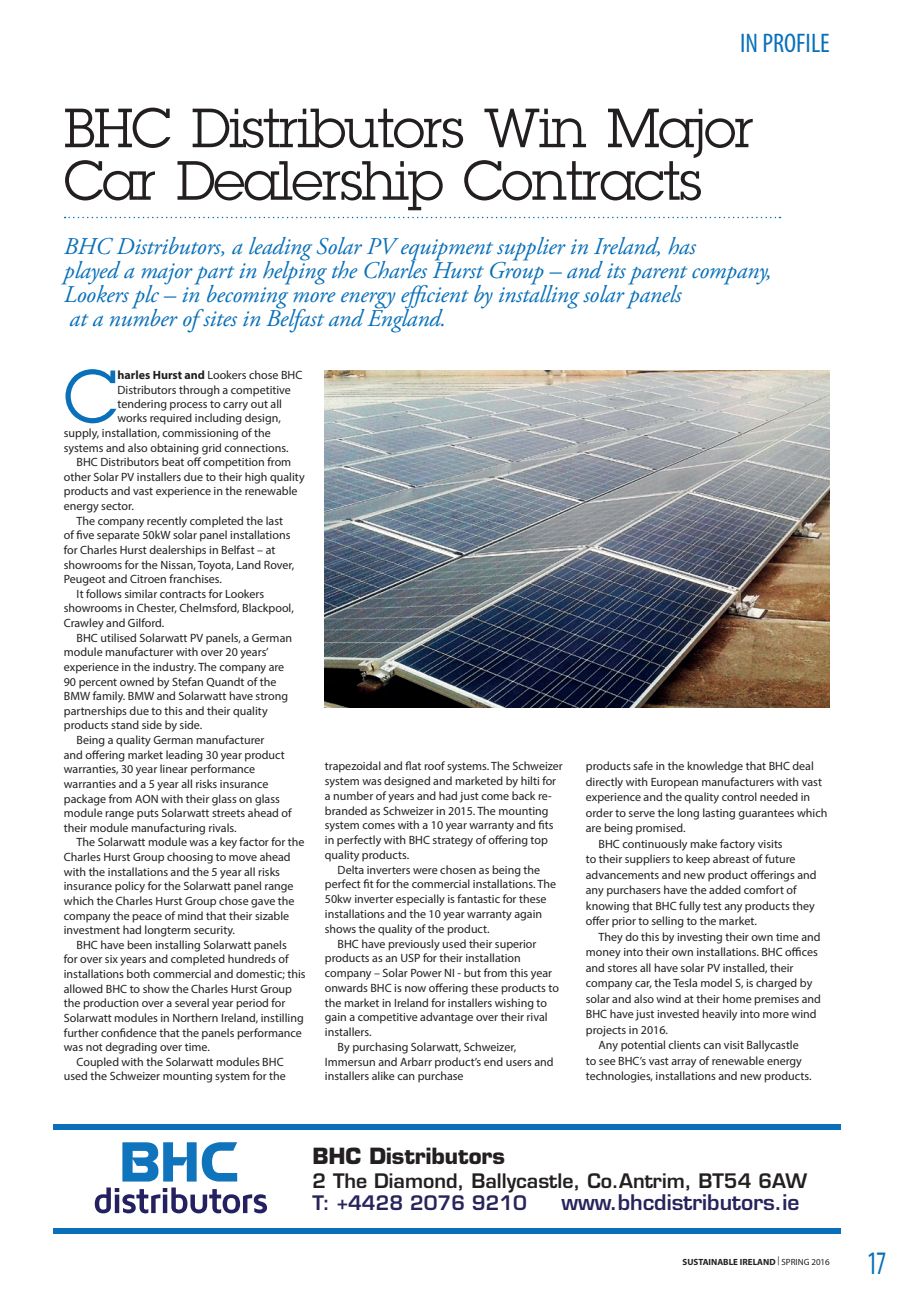
<style>
.page{position:relative;width:915px;height:1289px;background:#fff}
.page>*{position:absolute;margin:0;border:0;box-sizing:border-box;transform-origin:0 0}
.t1{font:72.45px "Lubalin Graph";color:#0970b9}
.t2{font:54px/52.5px "Lubalin Graph";letter-spacing:-.025em;color:#231f20}
.t3{font:condensed 33px "Myriad Pro";color:#0970b9;scale:.8 1}
.t4{font:condensed 27px "Myriad Pro";color:#0970b9}
.t5{font:italic 24px/24px "Adobe Garamond Pro";letter-spacing:-.01em;color:#0970b9}
.t6{font:700 21.75px "Eurostile";color:#231f20}
.t7{font:600 21px "Eurostile";color:#27235b}
.t8{font:600 19.5px "Eurostile";color:#231f20}
.t9{font:600 19.5px "Eurostile";color:#27235b}
.t10{font:12px "Myriad Pro";color:#231f20}
.t11{font:700 9px "Myriad Pro";color:#231f20}
.s1{font-weight:700}
.s2{font-weight:400}
</style>
<div class="page">
<svg style="left:65px;top:217px;width:715px;height:1px"></svg>
<div style="left:53px;top:1124px;width:787px;height:5px;background:#0970b9"></div>
<div style="left:53px;top:1228px;width:787px;height:5px;background:#0970b9"></div>
<img style="left:324px;top:370px;width:505px;height:337px">
<svg style="left:95px;top:1187px;width:172px;height:26px"></svg>
<svg style="left:122px;top:1142px;width:74px;height:39px"></svg>
<svg style="left:202px;top:1142px;width:35px;height:39px"></svg>
<h3 class="t4" style="left:740px;top:27px;width:91px">IN PROFILE</h3>
<h2 class="t2" style="left:64px;top:101px;width:691px">BHC Distributors Win Major<br>Car Dealership Contracts</h2>
<p class="t5" style="left:64px;top:234px;width:709px">BHC Distributors, a leading Solar PV equipment supplier in Ireland, has<br>played a major part in helping the Charles Hurst Group – and its parent company, Lookers plc – in becoming more energy efficient by installing solar panels<br>at a number of sites in Belfast and England.</p>
<h1 class="t1" style="left:64px;top:351px;width:55px">C</h1>
<p class="t10" style="left:117px;top:367px;width:186px"><span class="s1">harles Hurst and</span> Lookers chose BHC</p>
<p class="t10" style="left:117px;top:382px;width:175px">Distributors through a competitive</p>
<p class="t10" style="left:117px;top:396px;width:166px">tendering process to carry out all</p>
<p class="t10" style="left:117px;top:411px;width:165px">works required including design,</p>
<p class="t10" style="left:64px;top:425px;width:208px">supply, installation, commissioning of the</p>
<p class="t10" style="left:64px;top:440px;width:226px">systems and also obtaining grid connections.</p>
<p class="t10" style="left:77px;top:455px;width:216px">BHC Distributors beat off competition from</p>
<p class="t10" style="left:64px;top:469px;width:242px">other Solar PV installers due to their high quality</p>
<p class="t10" style="left:64px;top:484px;width:235px">products and vast experience in the renewable</p>
<p class="t10" style="left:64px;top:498px;width:71px">energy sector.</p>
<p class="t10" style="left:77px;top:513px;width:208px">The company recently completed the last</p>
<p class="t10" style="left:64px;top:528px;width:228px">of five separate 50kW solar panel installations</p>
<p class="t10" style="left:64px;top:542px;width:213px">for Charles Hurst dealerships in Belfast – at</p>
<p class="t10" style="left:64px;top:557px;width:232px">showrooms for the Nissan, Toyota, Land Rover,</p>
<p class="t10" style="left:64px;top:571px;width:160px">Peugeot and Citroen franchises.</p>
<p class="t10" style="left:77px;top:586px;width:189px">It follows similar contracts for Lookers</p>
<p class="t10" style="left:64px;top:601px;width:231px">showrooms in Chester, Chelmsford, Blackpool,</p>
<p class="t10" style="left:64px;top:615px;width:102px">Crawley and Gilford.</p>
<p class="t10" style="left:77px;top:630px;width:217px">BHC utilised Solarwatt PV panels, a German</p>
<p class="t10" style="left:64px;top:645px;width:206px">module manufacturer with over 20 years’</p>
<p class="t10" style="left:64px;top:659px;width:222px">experience in the industry. The company are</p>
<p class="t10" style="left:64px;top:674px;width:214px">90 percent owned by Stefan Quandt of the</p>
<p class="t10" style="left:64px;top:688px;width:226px">BMW family. BMW and Solarwatt have strong</p>
<p class="t10" style="left:64px;top:703px;width:205px">partnerships due to this and their quality</p>
<p class="t10" style="left:64px;top:718px;width:140px">products stand side by side.</p>
<p class="t10" style="left:77px;top:732px;width:189px">Being a quality German manufacturer</p>
<p class="t10" style="left:64px;top:747px;width:222px">and offering market leading 30 year product</p>
<p class="t10" style="left:64px;top:761px;width:193px">warranties, 30 year linear performance</p>
<p class="t10" style="left:64px;top:776px;width:206px">warranties and a 5 year all risks insurance</p>
<p class="t10" style="left:64px;top:791px;width:217px">package from AON with their glass on glass</p>
<p class="t10" style="left:64px;top:805px;width:229px">module range puts Solarwatt streets ahead of</p>
<p class="t10" style="left:64px;top:820px;width:174px">their module manufacturing rivals.</p>
<p class="t10" style="left:77px;top:835px;width:229px">The Solarwatt module was a key factor for the</p>
<p class="t10" style="left:64px;top:849px;width:228px">Charles Hurst Group choosing to move ahead</p>
<p class="t10" style="left:64px;top:864px;width:218px">with the installations and the 5 year all risks</p>
<p class="t10" style="left:64px;top:878px;width:231px">insurance policy for the Solarwatt panel range</p>
<p class="t10" style="left:64px;top:893px;width:232px">which the Charles Hurst Group chose gave the</p>
<p class="t10" style="left:64px;top:908px;width:227px">company the peace of mind that their sizable</p>
<p class="t10" style="left:64px;top:922px;width:173px">investment had longterm security.</p>
<p class="t10" style="left:77px;top:937px;width:212px">BHC have been installing Solarwatt panels</p>
<p class="t10" style="left:64px;top:951px;width:226px">for over six years and completed hundreds of</p>
<p class="t10" style="left:64px;top:966px;width:243px">installations both commercial and domestic; this</p>
<p class="t10" style="left:64px;top:981px;width:230px">allowed BHC to show the Charles Hurst Group</p>
<p class="t10" style="left:64px;top:995px;width:223px">the production over a several year period for</p>
<p class="t10" style="left:64px;top:1010px;width:241px">Solarwatt modules in Northern Ireland, instilling</p>
<p class="t10" style="left:64px;top:1025px;width:239px">further confidence that the panels performance</p>
<p class="t10" style="left:64px;top:1039px;width:147px">was not degrading over time.</p>
<p class="t10" style="left:77px;top:1054px;width:208px">Coupled with the Solarwatt modules BHC</p>
<p class="t10" style="left:64px;top:1068px;width:223px">used the Schweizer mounting system for the</p>
<p class="t10" style="left:325px;top:759px;width:239px">trapezoidal and flat roof systems. The Schweizer</p>
<p class="t10" style="left:325px;top:773px;width:233px">system was designed and marketed by hilti for</p>
<p class="t10" style="left:325px;top:788px;width:228px">a number of years and had just come back re-</p>
<p class="t10" style="left:325px;top:803px;width:225px">branded as Schweizer in 2015. The mounting</p>
<p class="t10" style="left:325px;top:818px;width:230px">system comes with a 10 year warranty and fits</p>
<p class="t10" style="left:325px;top:832px;width:224px">in perfectly with BHC strategy of offering top</p>
<p class="t10" style="left:325px;top:847px;width:86px">quality products.</p>
<p class="t10" style="left:337px;top:862px;width:204px">Delta inverters were chosen as being the</p>
<p class="t10" style="left:325px;top:877px;width:233px">perfect fit for the commercial installations. The</p>
<p class="t10" style="left:325px;top:891px;width:223px">50kw inverter especially is fantastic for these</p>
<p class="t10" style="left:325px;top:906px;width:219px">installations and the 10 year warranty again</p>
<p class="t10" style="left:325px;top:921px;width:166px">shows the quality of the product.</p>
<p class="t10" style="left:337px;top:936px;width:200px">BHC have previously used their superior</p>
<p class="t10" style="left:325px;top:950px;width:197px">products as an USP for their installation</p>
<p class="t10" style="left:325px;top:965px;width:229px">company – Solar Power NI - but from this year</p>
<p class="t10" style="left:325px;top:980px;width:235px">onwards BHC is now offering these products to</p>
<p class="t10" style="left:325px;top:995px;width:224px">the market in Ireland for installers wishing to</p>
<p class="t10" style="left:325px;top:1009px;width:224px">gain a competitive advantage over their rival</p>
<p class="t10" style="left:325px;top:1024px;width:48px">installers.</p>
<p class="t10" style="left:337px;top:1039px;width:180px">By purchasing Solarwatt, Schweizer,</p>
<p class="t10" style="left:325px;top:1054px;width:230px">Immersun and Arbarr product’s end users and</p>
<p class="t10" style="left:325px;top:1068px;width:140px">installers alike can purchase</p>
<p class="t10" style="left:585px;top:759px;width:229px">products safe in the knowledge that BHC deal</p>
<p class="t10" style="left:585px;top:774px;width:237px">directly with European manufacturers with vast</p>
<p class="t10" style="left:585px;top:790px;width:226px">experience and the quality control needed in</p>
<p class="t10" style="left:585px;top:805px;width:243px">order to serve the long lasting guarantees which</p>
<p class="t10" style="left:585px;top:821px;width:101px">are being promised.</p>
<p class="t10" style="left:598px;top:836px;width:185px">BHC continuously make factory visits</p>
<p class="t10" style="left:585px;top:852px;width:211px">to their suppliers to keep abreast of future</p>
<p class="t10" style="left:585px;top:867px;width:232px">advancements and new product offerings and</p>
<p class="t10" style="left:585px;top:883px;width:212px">any purchasers have the added comfort of</p>
<p class="t10" style="left:585px;top:898px;width:230px">knowing that BHC fully test any products they</p>
<p class="t10" style="left:585px;top:913px;width:172px">offer prior to selling to the market.</p>
<p class="t10" style="left:598px;top:929px;width:223px">They do this by investing their own time and</p>
<p class="t10" style="left:585px;top:944px;width:233px">money into their own installations. BHC offices</p>
<p class="t10" style="left:585px;top:960px;width:209px">and stores all have solar PV installed, their</p>
<p class="t10" style="left:585px;top:975px;width:228px">company car, the Tesla model S, is charged by</p>
<p class="t10" style="left:585px;top:991px;width:237px">solar and also wind at their home premises and</p>
<p class="t10" style="left:585px;top:1006px;width:232px">BHC have just invested heavily into more wind</p>
<p class="t10" style="left:585px;top:1022px;width:84px">projects in 2016.</p>
<p class="t10" style="left:598px;top:1037px;width:202px">Any potential clients can visit Ballycastle</p>
<p class="t10" style="left:585px;top:1053px;width:217px">to see BHC’s vast array of renewable energy</p>
<p class="t10" style="left:585px;top:1068px;width:227px">technologies, installations and new products.</p>
<h3 class="t6" style="left:312px;top:1142px;width:194px">BHC Distributors</h3>
<h3 class="t8" style="left:312px;top:1168px;width:496px">2 The Diamond, Ballycastle, Co.Antrim, BT54 6AW</h3>
<h3 class="t9" style="left:312px;top:1190px;width:216px">T: +4428 2076 9210</h3>
<h3 class="t7" style="left:561px;top:1189px;width:239px">www.bhcdistributors.ie</h3>
<p class="t11" style="left:682px;top:1255px;width:149px">SUSTAINABLE IRELAND <sup>|</sup> <span class="s2">SPRING 2016</span></p>
<h3 class="t3" style="left:866px;top:1242px;width:25px">17</h3>
</div>
